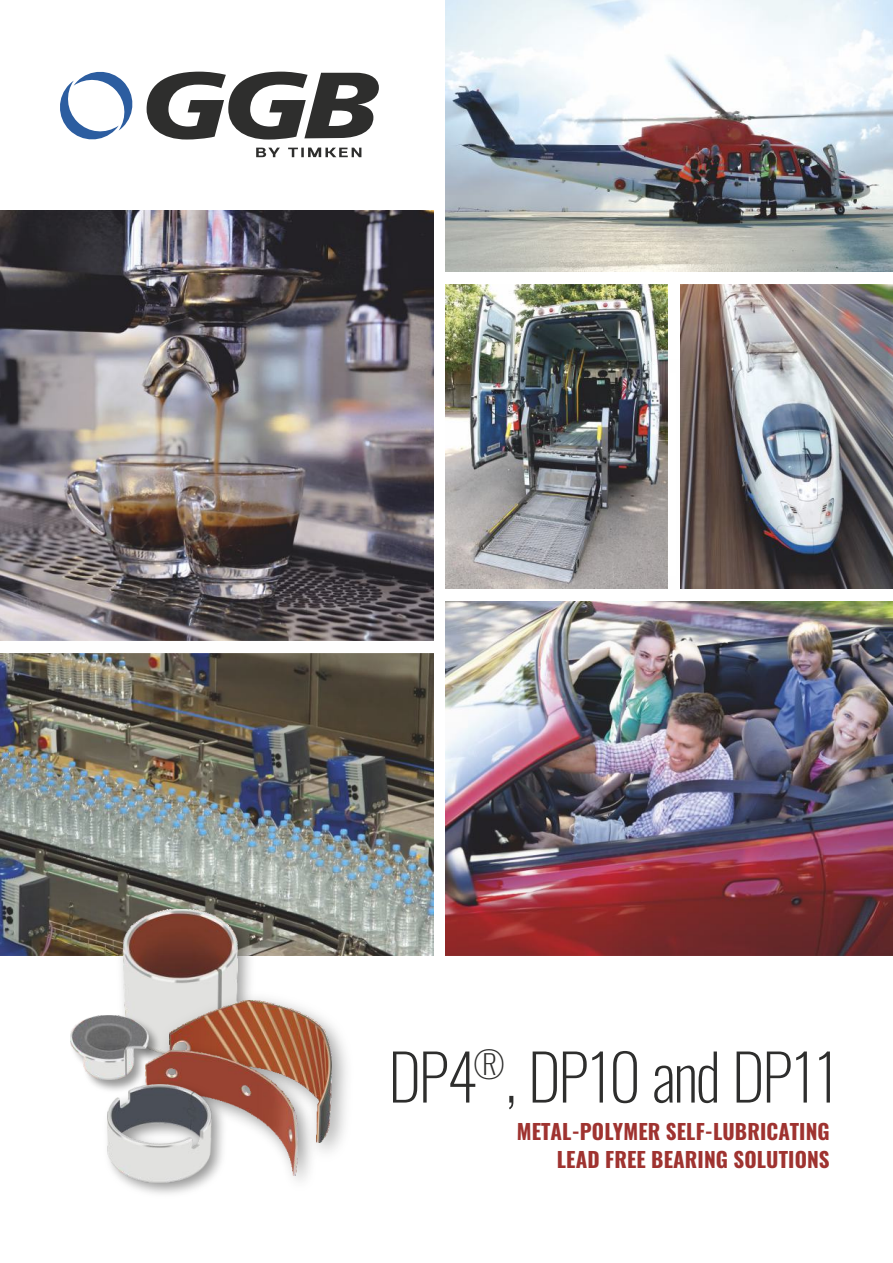
<style>
.page{position:relative;width:893px;height:1263px;background:#fff}
.page>*{position:absolute;margin:0;border:0;box-sizing:border-box;transform-origin:0 0}
.t1{font:200 63px "Oswald";letter-spacing:-.035em;color:#2e2e2d}
.t2{font:200 36px "Oswald";color:#2e2e2d}
.t3{font:700 21px/28.5px "Oswald";letter-spacing:.005em;color:#9f3330;text-align:right}
</style>
<div class="page">
<img style="left:0;top:653px;width:433px;height:303px">
<img style="left:107px;top:893px;width:159px;height:103px">
<img style="left:123px;top:909px;width:114px;height:100px">
<img style="left:147px;top:978px;width:200px;height:173px">
<img style="left:169px;top:1000px;width:162px;height:142px">
<img style="left:168px;top:1032px;width:161px;height:149px">
<img style="left:168px;top:1051px;width:130px;height:124px">
<img style="left:70px;top:1009px;width:98px;height:75px">
<img style="left:71px;top:1015px;width:77px;height:65px">
<img style="left:94px;top:1071px;width:144px;height:123px">
<img style="left:107px;top:1084px;width:105px;height:98px">
<img style="left:0;top:210px;width:433px;height:430px">
<img style="left:680px;top:284px;width:213px;height:305px">
<img style="left:446px;top:601px;width:447px;height:355px">
<img style="left:446px;top:0;width:447px;height:272px">
<img style="left:446px;top:284px;width:221px;height:305px">
<svg style="left:256px;top:148px;width:105px;height:9px"></svg>
<svg style="left:60px;top:71px;width:73px;height:69px"></svg>
<svg style="left:147px;top:72px;width:232px;height:68px"></svg>
<h2 class="t2" style="left:474px;top:1040px;width:33px">®</h2>
<h1 class="t1" style="left:388px;top:1034px;width:452px">DP4 , DP10 and DP11</h1>
<p class="t3" style="left:517px;top:1117px;width:314px">METAL-POLYMER SELF-LUBRICATING<br>LEAD FREE BEARING SOLUTIONS</p>
</div>
